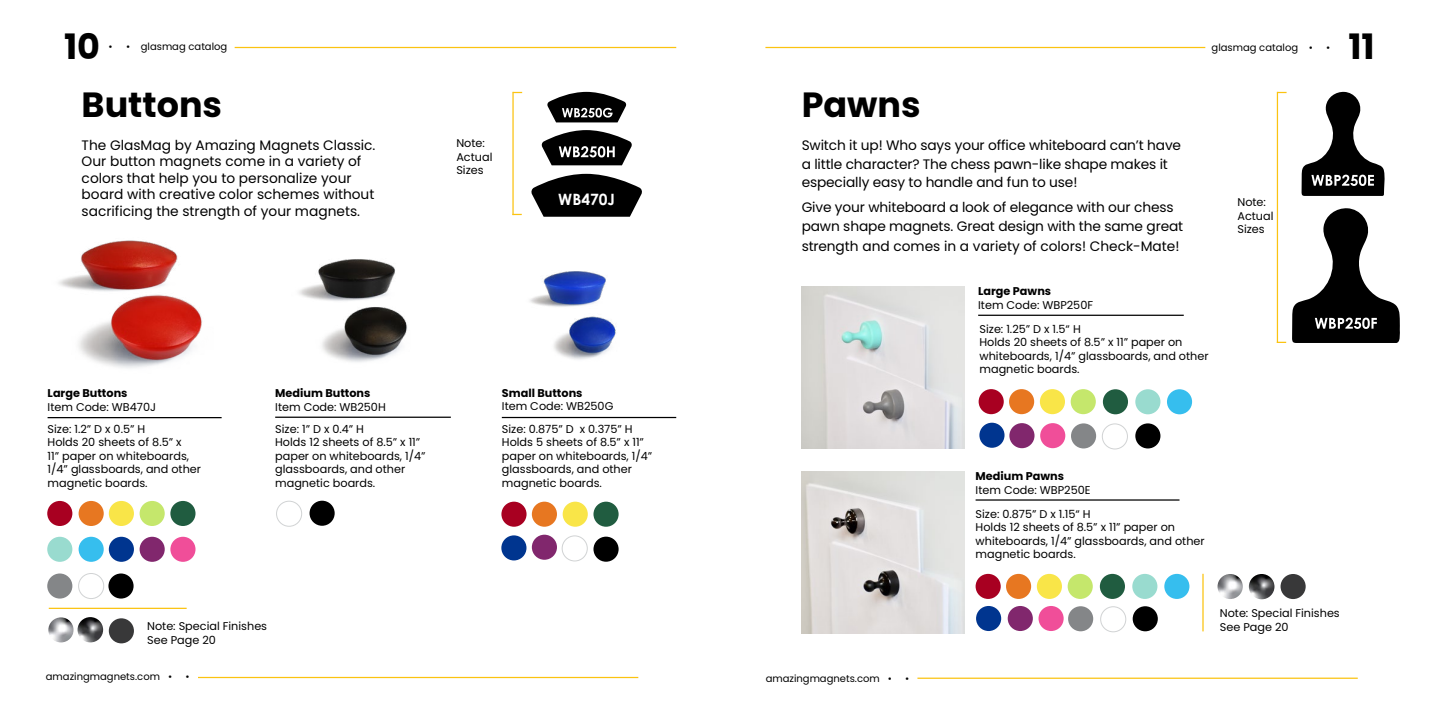
<style>
.page{position:relative;width:1440px;height:720px;background:#fff}
.page>*{position:absolute;margin:0;border:0;box-sizing:border-box;transform-origin:0 0}
.t1{font:700 35px "Poppins";color:#000}
.t2{font:700 15.62px "Century Gothic";color:#fff}
.t3{font:13.75px/16.5px "Poppins";letter-spacing:-.01em;color:#000}
.t4{font:11.25px/13.5px "Poppins";color:#000}
.t5{font:700 11.25px "Poppins";color:#000}
.t6{font:10px "Poppins";color:#000}
</style>
<div class="page">
<hr style="left:765px;top:47px;width:440px;height:1px;background:#fbc311">
<hr style="left:917px;top:678px;width:441px;height:1px;background:#fbc311">
<hr style="left:235px;top:47px;width:441px;height:1px;background:#fbc311">
<hr style="left:198px;top:677px;width:440px;height:1px;background:#fbc311">
<hr style="left:978px;top:315px;width:206px;height:1px;background:#000">
<hr style="left:976px;top:499px;width:204px;height:2px;background:#000">
<div style="left:976px;top:574px;width:25px;height:25px;background:#a80021;border-radius:50%"></div>
<div style="left:1006px;top:574px;width:25px;height:25px;background:#e77721;border-radius:50%"></div>
<div style="left:1037px;top:574px;width:25px;height:25px;background:#f9e548;border-radius:50%"></div>
<div style="left:1068px;top:574px;width:25px;height:25px;background:#c5e76c;border-radius:50%"></div>
<div style="left:1100px;top:574px;width:25px;height:25px;background:#205c40;border-radius:50%"></div>
<div style="left:1132px;top:574px;width:25px;height:25px;background:#99dbcf;border-radius:50%"></div>
<div style="left:1164px;top:574px;width:25px;height:25px;background:#36beee;border-radius:50%"></div>
<div style="left:976px;top:606px;width:25px;height:25px;background:#00358f;border-radius:50%"></div>
<div style="left:1008px;top:606px;width:25px;height:25px;background:#81276d;border-radius:50%"></div>
<div style="left:1039px;top:606px;width:25px;height:25px;background:#f04e99;border-radius:50%"></div>
<div style="left:1068px;top:606px;width:25px;height:25px;background:#848688;border-radius:50%"></div>
<div style="left:1100px;top:606px;width:26px;height:26px;border:1px solid #d1d3d4;border-radius:50%"></div>
<div style="left:1133px;top:606px;width:25px;height:25px;background:#000;border-radius:50%"></div>
<img style="left:1218px;top:574px;width:25px;height:25px;border-radius:13px">
<img style="left:1249px;top:574px;width:25px;height:25px;border-radius:13px">
<div style="left:1281px;top:574px;width:25px;height:25px;background:#383839;border-radius:50%"></div>
<div style="left:47px;top:501px;width:25px;height:25px;background:#a80021;border-radius:50%"></div>
<div style="left:79px;top:501px;width:25px;height:25px;background:#e77721;border-radius:50%"></div>
<div style="left:109px;top:501px;width:25px;height:25px;background:#f9e548;border-radius:50%"></div>
<div style="left:140px;top:501px;width:25px;height:25px;background:#c5e76c;border-radius:50%"></div>
<div style="left:170px;top:501px;width:26px;height:25px;background:#205c40;border-radius:50%"></div>
<div style="left:47px;top:537px;width:25px;height:25px;background:#99dbcf;border-radius:50%"></div>
<div style="left:79px;top:537px;width:25px;height:25px;background:#36beee;border-radius:50%"></div>
<div style="left:109px;top:537px;width:25px;height:25px;background:#00358f;border-radius:50%"></div>
<div style="left:140px;top:537px;width:25px;height:25px;background:#81276d;border-radius:50%"></div>
<div style="left:170px;top:537px;width:26px;height:25px;background:#f04e99;border-radius:50%"></div>
<div style="left:47px;top:574px;width:25px;height:25px;background:#848688;border-radius:50%"></div>
<div style="left:78px;top:573px;width:26px;height:26px;border:1px solid #d1d3d4;border-radius:50%"></div>
<div style="left:108px;top:574px;width:26px;height:25px;background:#000;border-radius:50%"></div>
<img style="left:48px;top:617px;width:26px;height:25px;border-radius:13px">
<img style="left:78px;top:617px;width:25px;height:25px;border-radius:13px">
<div style="left:109px;top:618px;width:25px;height:25px;background:#383839;border-radius:50%"></div>
<hr style="left:48px;top:417px;width:174px;height:1px;background:#000">
<hr style="left:275px;top:417px;width:176px;height:1px;background:#000">
<hr style="left:502px;top:417px;width:174px;height:1px;background:#000">
<div style="left:276px;top:501px;width:26px;height:26px;border:1px solid #d1d3d4;border-radius:50%"></div>
<div style="left:310px;top:501px;width:25px;height:25px;background:#000;border-radius:50%"></div>
<div style="left:501px;top:502px;width:26px;height:25px;background:#a80021;border-radius:50%"></div>
<div style="left:532px;top:502px;width:25px;height:25px;background:#e77721;border-radius:50%"></div>
<div style="left:563px;top:502px;width:25px;height:25px;background:#f9e548;border-radius:50%"></div>
<div style="left:593px;top:502px;width:26px;height:25px;background:#205c40;border-radius:50%"></div>
<div style="left:501px;top:535px;width:25px;height:25px;background:#00358f;border-radius:50%"></div>
<div style="left:532px;top:535px;width:25px;height:25px;background:#81276d;border-radius:50%"></div>
<div style="left:562px;top:535px;width:26px;height:26px;border:1px solid #d1d3d4;border-radius:50%"></div>
<div style="left:593px;top:537px;width:26px;height:25px;background:#000;border-radius:50%"></div>
<div style="left:979px;top:389px;width:25px;height:25px;background:#a80021;border-radius:50%"></div>
<div style="left:1009px;top:389px;width:25px;height:25px;background:#e77721;border-radius:50%"></div>
<div style="left:1040px;top:389px;width:25px;height:25px;background:#f9e548;border-radius:50%"></div>
<div style="left:1071px;top:389px;width:25px;height:25px;background:#c5e76c;border-radius:50%"></div>
<div style="left:1103px;top:389px;width:25px;height:25px;background:#205c40;border-radius:50%"></div>
<div style="left:1135px;top:389px;width:25px;height:25px;background:#99dbcf;border-radius:50%"></div>
<div style="left:1167px;top:389px;width:25px;height:25px;background:#36beee;border-radius:50%"></div>
<div style="left:979px;top:423px;width:26px;height:25px;background:#00358f;border-radius:50%"></div>
<div style="left:1009px;top:423px;width:26px;height:25px;background:#81276d;border-radius:50%"></div>
<div style="left:1040px;top:423px;width:25px;height:25px;background:#f04e99;border-radius:50%"></div>
<div style="left:1071px;top:423px;width:25px;height:25px;background:#848688;border-radius:50%"></div>
<div style="left:1102px;top:423px;width:26px;height:26px;border:1px solid #d1d3d4;border-radius:50%"></div>
<div style="left:1135px;top:423px;width:25px;height:25px;background:#000;border-radius:50%"></div>
<svg style="left:531px;top:174px;width:111px;height:43px"></svg>
<svg style="left:541px;top:130px;width:91px;height:35px"></svg>
<svg style="left:547px;top:92px;width:80px;height:30px"></svg>
<svg style="left:1302px;top:91px;width:83px;height:105px"></svg>
<svg style="left:1292px;top:208px;width:108px;height:135px"></svg>
<img style="left:78px;top:296px;width:124px;height:72px">
<img style="left:322px;top:307px;width:86px;height:55px">
<img style="left:554px;top:316px;width:62px;height:44px">
<img style="left:530px;top:271px;width:76px;height:36px">
<img style="left:299px;top:259px;width:96px;height:42px">
<img style="left:58px;top:240px;width:120px;height:56px">
<hr style="left:512px;top:92px;width:2px;height:123px;background:#fbc311">
<hr style="left:1277px;top:92px;width:1px;height:251px;background:#fbc311">
<img style="left:802px;top:472px;width:162px;height:161px">
<img style="left:801px;top:287px;width:163px;height:161px">
<hr style="left:49px;top:608px;width:138px;height:1px;background:#fbc311">
<hr style="left:1202px;top:574px;width:2px;height:57px;background:#fbc311">
<h1 class="t1" style="left:64px;top:26px;width:37px">10</h1>
<p class="t6" style="left:109px;top:41px;width:120px">• • glasmag catalog</p>
<h1 class="t1" style="left:82px;top:85px;width:142px">Buttons</h1>
<h1 class="t1" style="left:802px;top:85px;width:121px">Pawns</h1>
<p class="t3" style="left:82px;top:137px;width:295px">The GlasMag by Amazing Magnets Classic.<br>Our button magnets come in a variety of colors that help you to personalize your board with creative color schemes without sacrificing the strength of your magnets.</p>
<p class="t3" style="left:802px;top:136px;width:381px;line-height:18.8px">Switch it up! Who says your office whiteboard can’t have a little character? The chess pawn-like shape makes it especially easy to handle and fun to use!</p>
<p class="t4" style="left:456px;top:137px;width:38px">Note:<br>Actual<br>Sizes</p>
<h2 class="t2" style="left:558px;top:187px;width:58px">WB470J</h2>
<p class="t3" style="left:802px;top:198px;width:383px;line-height:18.8px">Give your whiteboard a look of elegance with our chess pawn shape magnets. Great design with the same great</p>
<p class="t3" style="left:802px;top:238px;width:379px">strength and comes in a variety of colors! Check-Mate!</p>
<p class="t6" style="left:1212px;top:42px;width:103px">glasmag catalog •</p>
<h1 class="t1" style="left:1326px;top:27px;width:50px"><sup>•</sup> 11</h1>
<p class="t4" style="left:1237px;top:196px;width:38px">Note:<br>Actual<br>Sizes</p>
<p class="t5" style="left:48px;top:387px;width:81px">Large Buttons</p>
<p class="t4" style="left:48px;top:395px;width:110px;line-height:22.4px">Item Code: WB470J<br>Size: 1.2” D x 0.5” H</p>
<p class="t4" style="left:48px;top:436px;width:155px">Holds 20 sheets of 8.5” x<br>11” paper on whiteboards,<br>1/4” glassboards, and other magnetic boards.</p>
<p class="t5" style="left:275px;top:387px;width:97px">Medium Buttons</p>
<p class="t4" style="left:275px;top:395px;width:112px;line-height:22.4px">Item Code: WB250H<br>Size: 1” D x 0.4” H</p>
<p class="t4" style="left:275px;top:436px;width:152px">Holds 12 sheets of 8.5” x 11” paper on whiteboards, 1/4” glassboards, and other magnetic boards.</p>
<p class="t4" style="left:147px;top:620px;width:122px">Note: Special Finishes<br>See Page 20</p>
<p class="t6" style="left:46px;top:671px;width:128px">amazingmagnets.com •</p>
<p class="t6" style="left:186px;top:671px;width:6px">•</p>
<p class="t5" style="left:502px;top:386px;width:82px">Small Buttons</p>
<p class="t4" style="left:502px;top:395px;width:132px;line-height:22.5px">Item Code: WB250G<br>Size: 0.875” D x 0.375” H</p>
<p class="t4" style="left:502px;top:436px;width:152px">Holds 5 sheets of 8.5” x 11” paper on whiteboards, 1/4” glassboards, and other magnetic boards.</p>
<p class="t6" style="left:766px;top:673px;width:128px">amazingmagnets.com •</p>
<p class="t6" style="left:905px;top:673px;width:6px">•</p>
<p class="t5" style="left:978px;top:285px;width:75px">Large Pawns</p>
<p class="t4" style="left:978px;top:293px;width:116px;line-height:24px">Item Code: WBP250F<br>Size: 1.25” D x 1.5“ H</p>
<p class="t4" style="left:980px;top:336px;width:231px">Holds 20 sheets of 8.5” x 11” paper on whiteboards, 1/4” glassboards, and other magnetic boards.</p>
<p class="t5" style="left:976px;top:470px;width:90px">Medium Pawns</p>
<p class="t4" style="left:976px;top:478px;width:117px;line-height:24px">Item Code: WBP250E<br>Size: 0.875” D x 1.15“ H</p>
<p class="t4" style="left:976px;top:520px;width:231px">Holds 12 sheets of 8.5” x 11” paper on whiteboards, 1/4” glassboards, and other magnetic boards.</p>
<p class="t4" style="left:1220px;top:607px;width:122px">Note: Special Finishes<br>See Page 20</p>
</div>
